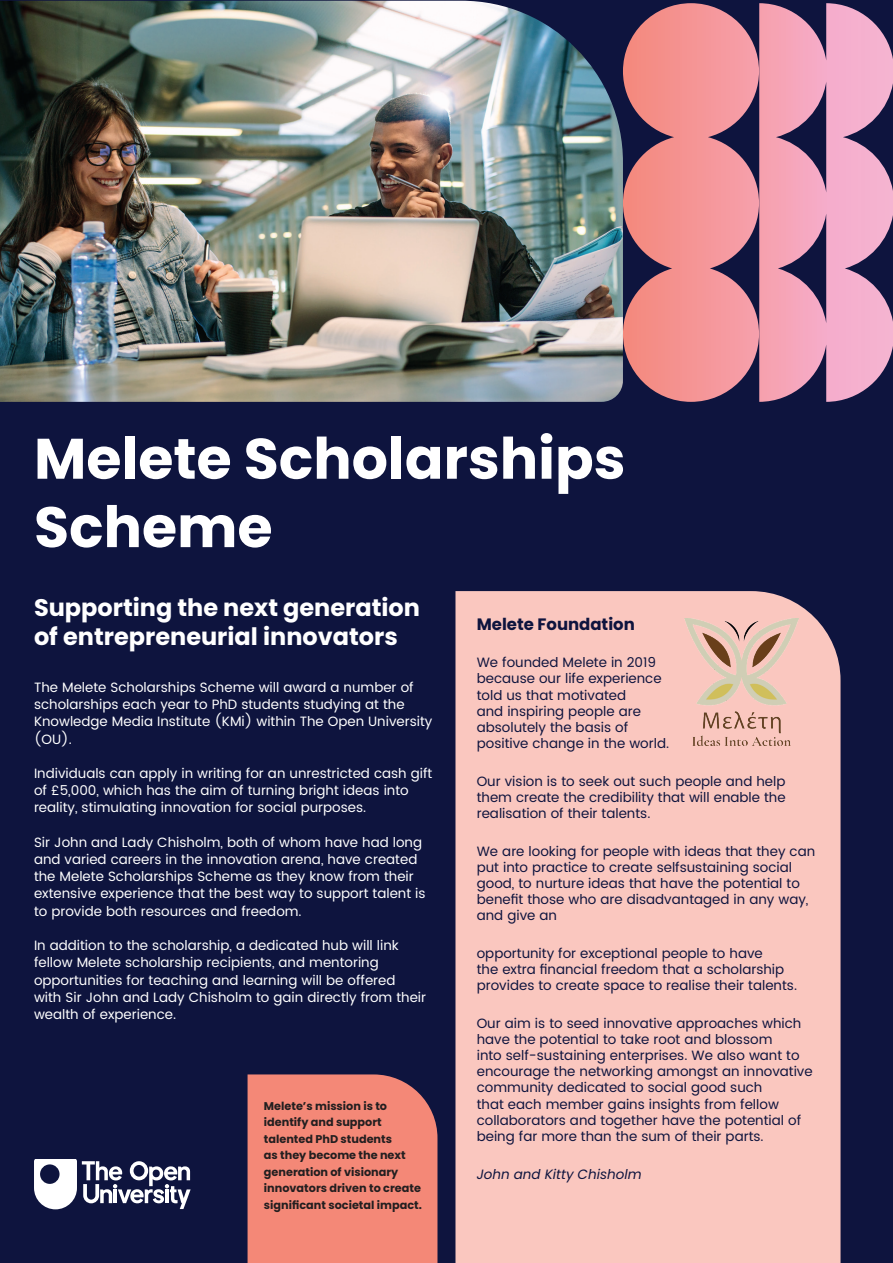
<style>
.page{position:relative;width:893px;height:1263px;background:#0e143e}
.page>*{position:absolute;margin:0;border:0;box-sizing:border-box;transform-origin:0 0}
.t1{font:700 57px/68.4px "Poppins";color:#fff}
.t2{font:700 24px/28.8px "Poppins";color:#fff}
.t3{font:700 16.5px "Poppins";color:#0e143e}
.t4{font:13.5px/16.2px "Poppins";color:#0e143e}
.t5{font:13.5px/17.2px "Poppins";color:#fff}
.t6{font:italic 13.5px "Poppins";color:#0e143e}
.t7{font:700 11.25px/16.5px "Poppins";color:#231f20}
</style>
<div class="page">
<svg style="left:623px;top:3px;width:270px;height:399px"></svg>
<img style="left:0;top:1px;width:623px;height:401px">
<div style="left:248px;top:1074px;width:189px;height:189px;background:#f48877"></div>
<svg style="left:34px;top:1159px;width:157px;height:50px"></svg>
<div style="left:455px;top:591px;width:385px;height:672px;background:#fac7bf"></div>
<img style="left:685px;top:618px;width:114px;height:127px">
<h1 class="t1" style="left:34px;top:425px;width:593px">Melete Scholarships<br>Scheme</h1>
<h2 class="t2" style="left:34px;top:594px;width:388px">Supporting the next generation of entrepreneurial innovators</h2>
<p class="t5" style="left:34px;top:679px;width:400px">The Melete Scholarships Scheme will award a number of scholarships each year to PhD students studying at the Knowledge Media Institute (KMi) within The Open University (OU).</p>
<p class="t5" style="left:34px;top:765px;width:400px">Individuals can apply in writing for an unrestricted cash gift of £5,000, which has the aim of turning bright ideas into reality, stimulating innovation for social purposes.</p>
<p class="t5" style="left:34px;top:834px;width:393px">Sir John and Lady Chisholm, both of whom have had long and varied careers in the innovation arena, have created the Melete Scholarships Scheme as they know from their extensive experience that the best way to support talent is to provide both resources and freedom.</p>
<p class="t5" style="left:34px;top:937px;width:394px">In addition to the scholarship, a dedicated hub will link fellow Melete scholarship recipients, and mentoring opportunities for teaching and learning will be offered with Sir John and Lady Chisholm to gain directly from their wealth of experience.</p>
<p class="t7" style="left:264px;top:1097px;width:159px">Melete’s mission is to identify and support talented PhD students<br>as they become the next generation of visionary innovators driven to create significant societal impact.</p>
<p class="t3" style="left:477px;top:614px;width:160px">Melete Foundation</p>
<p class="t4" style="left:477px;top:655px;width:194px">We founded Melete in 2019 because our life experience told us that motivated<br>and inspiring people are absolutely the basis of positive change in the world.</p>
<p class="t4" style="left:477px;top:773px;width:310px;text-align:justify">Our vision is to seek out such people and help them create the credibility that will enable the realisation of their talents.</p>
<p class="t4" style="left:477px;top:843px;width:340px">We are looking for people with ideas that they can put into practice to create selfsustaining social good, to nurture ideas that have the potential to benefit those who are disadvantaged in any way, and give an</p>
<p class="t4" style="left:477px;top:945px;width:322px">opportunity for exceptional people to have<br>the extra financial freedom that a scholarship provides to create space to realise their talents.</p>
<p class="t4" style="left:477px;top:1015px;width:337px">Our aim is to seed innovative approaches which have the potential to take root and blossom<br>into self-sustaining enterprises. We also want to encourage the networking amongst an innovative community dedicated to social good such<br>that each member gains insights from fellow collaborators and together have the potential of being far more than the sum of their parts.</p>
<p class="t6" style="left:477px;top:1166px;width:166px">John and Kitty Chisholm</p>
</div>
